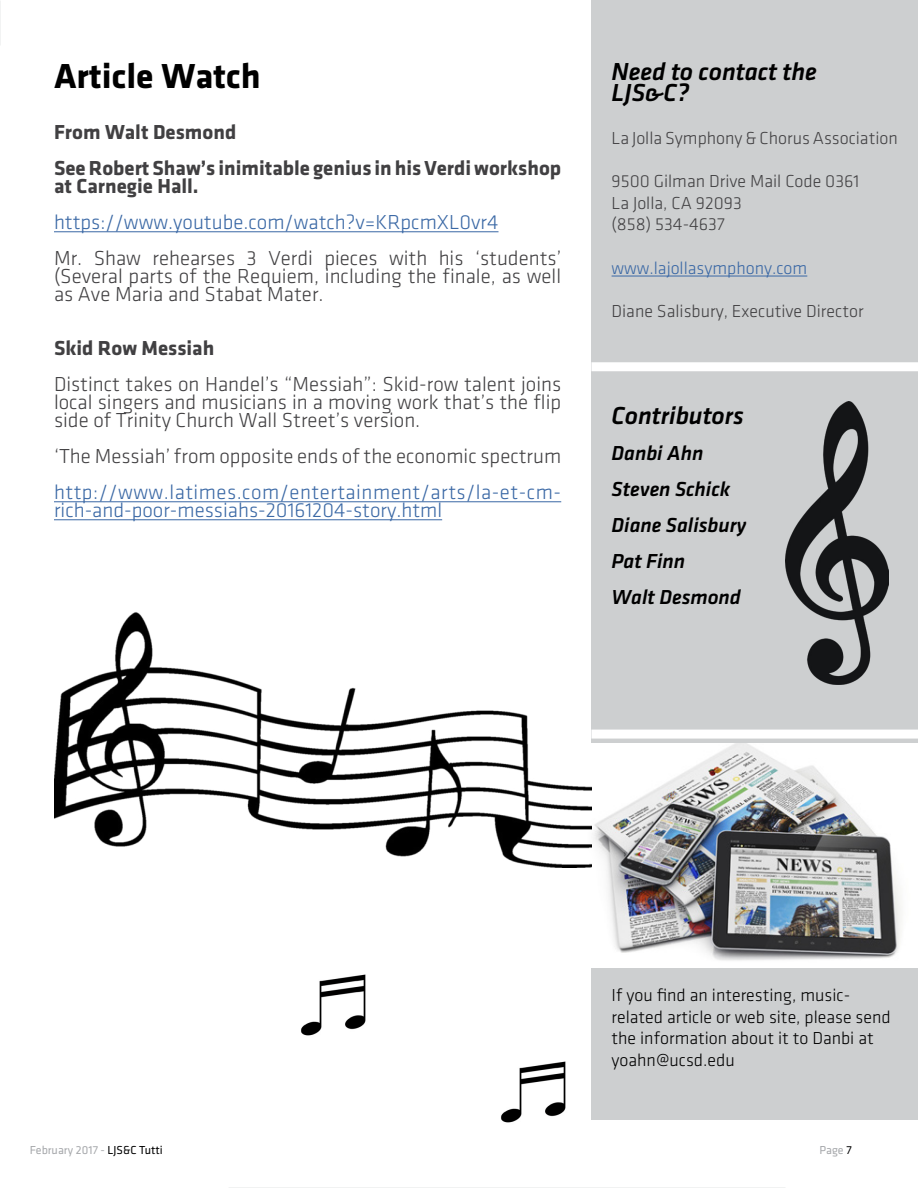
<style>
.page{position:relative;width:918px;height:1188px;background:#fff}
.page>*{position:absolute;margin:0;border:0;box-sizing:border-box;transform-origin:0 0}
.t1{font:700 36px "Klavika";color:#000}
.t2{font:italic 500 25.5px/21px "Klavika";color:#000}
.t3{font:300 21px/18px "Klavika";color:#414042;text-align:justify}
.t4{font:700 21px/36px "Klavika";color:#414042}
.t5{font:300 21px/18px "Klavika";letter-spacing:.025em;color:#3a68a5}
.t6{font:italic 500 21px/36px "Klavika";color:#000}
.t7{font:300 21px "Klavika";color:#3a68a5}
.t8{font:300 18px/21.6px "Klavika";color:#414042}
.t9{font:300 18px/21.6px "Klavika";color:#000}
.t10{font:300 18px "Klavika";color:#3a68a5}
.t11{font:12px "Klavika";color:#a7a9ac}
.s1{color:#000}
</style>
<div class="page">
<hr style="left:229px;top:1187px;width:557px;height:1px;background:#d1d3d4">
<div style="left:591px;top:0;width:327px;height:1119px;background:#cdcfd0"></div>
<hr style="left:612px;top:276px;width:195px;height:1px;background:#3a68a5">
<hr style="left:54px;top:232px;width:445px;height:1px;background:#3a68a5">
<hr style="left:54px;top:502px;width:507px;height:1px;background:#3a68a5">
<hr style="left:54px;top:520px;width:388px;height:1px;background:#3a68a5">
<div style="left:591px;top:362px;width:327px;height:9px;background:#fff"></div>
<div style="left:591px;top:730px;width:327px;height:9px;background:#fff"></div>
<img style="left:591px;top:743px;width:327px;height:224px">
<img style="left:786px;top:401px;width:102px;height:284px">
<img style="left:501px;top:1061px;width:65px;height:62px">
<img style="left:301px;top:974px;width:65px;height:62px">
<img style="left:54px;top:612px;width:537px;height:256px">
<h1 class="t1" style="left:54px;top:56px;width:208px">Article Watch</h1>
<p class="t4" style="left:54px;top:114px;width:509px">From Walt Desmond<br>See Robert Shaw’s inimitable genius in his Verdi workshop</p>
<p class="t4" style="left:54px;top:168px;width:146px">at Carnegie Hall.</p>
<p class="t7" style="left:54px;top:211px;width:446px">https://www.youtube.com/watch?v=KRpcmXL0vr4</p>
<p class="t3" style="left:54px;top:249px;width:509px">Mr. Shaw rehearses 3 Verdi pieces with his ‘students’ (Several parts of the Requiem, including the finale, as well as Ave Maria and Stabat Mater.</p>
<p class="t4" style="left:54px;top:330px;width:162px">Skid Row Messiah</p>
<p class="t3" style="left:54px;top:375px;width:509px">Distinct takes on Handel’s “Messiah”: Skid-row talent joins local singers and musicians in a moving work that’s the flip side of Trinity Church Wall Street’s version.</p>
<p class="t3" style="left:54px;top:447px;width:509px">‘The Messiah’ from opposite ends of the economic spectrum</p>
<p class="t5" style="left:54px;top:483px;width:509px">http://www.latimes.com/entertainment/arts/la-et-cm&shy;rich-and-poor-messiahs-20161204-story.html</p>
<p class="t2" style="left:612px;top:62px;width:207px">Need to contact the<br>LJS&amp;C?</p>
<p class="t8" style="left:612px;top:127px;width:288px">La Jolla Symphony &amp; Chorus Association</p>
<p class="t8" style="left:612px;top:171px;width:249px">9500 Gilman Drive Mail Code 0361<br>La Jolla, CA 92093<br>(858) 534-4637</p>
<p class="t10" style="left:612px;top:258px;width:197px">www.lajollasymphony.com</p>
<p class="t8" style="left:612px;top:300px;width:254px">Diane Salisbury, Executive Director</p>
<p class="t2" style="left:612px;top:405px;width:134px">Contributors</p>
<p class="t6" style="left:612px;top:435px;width:136px">Danbi Ahn<br>Steven Schick<br>Diane Salisbury<br>Pat Finn<br>Walt Desmond</p>
<p class="t9" style="left:612px;top:985px;width:281px">If you find an interesting, music&shy;related article or web site, please send the information about it to Danbi at yoahn@ucsd.edu</p>
<p class="t11" style="left:30px;top:1144px;width:135px">February 2017 - <span class="s1">LJS&amp;C Tutti</span></p>
<p class="t11" style="left:820px;top:1144px;width:34px">Page <span class="s1">7</span></p>
</div>
